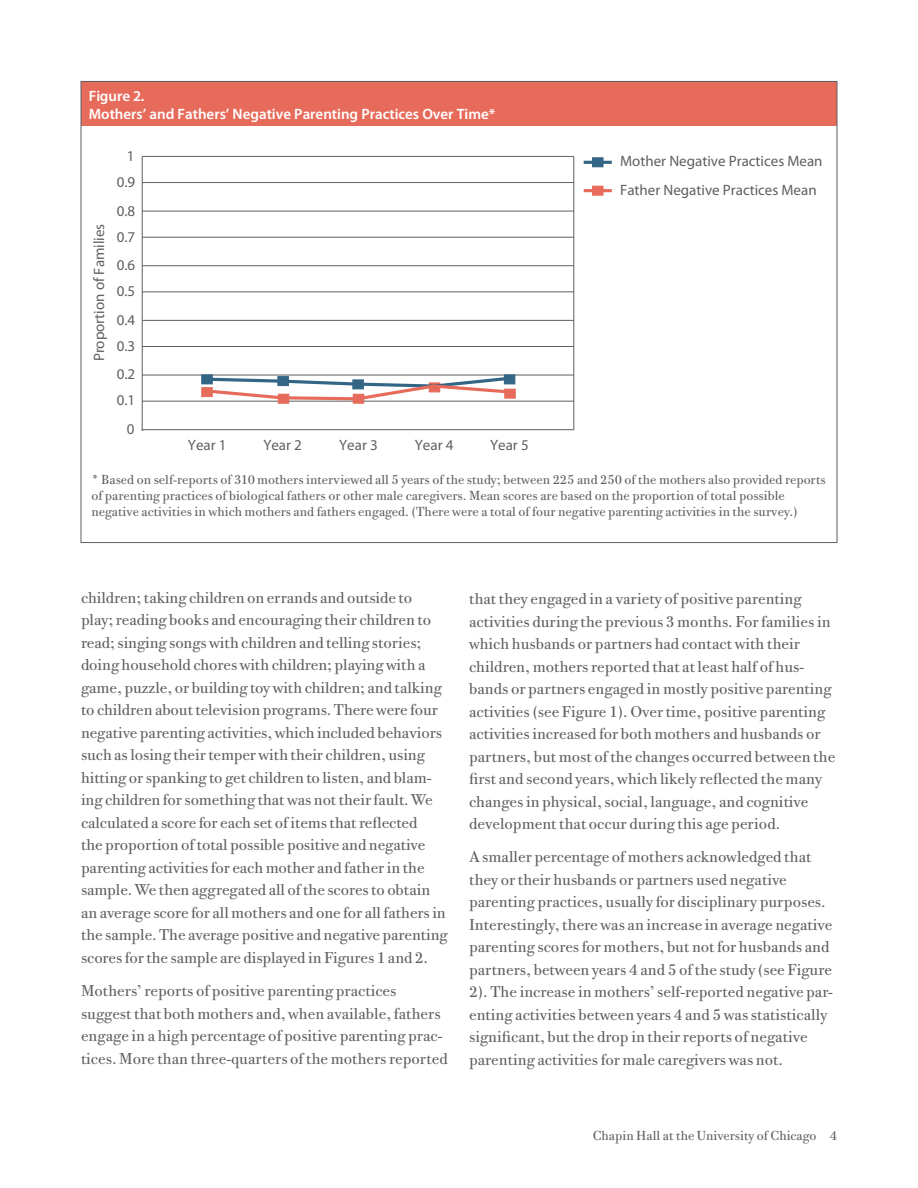
<style>
.page{position:relative;width:918px;height:1188px;background:#fff}
.page>*{position:absolute;margin:0;border:0;box-sizing:border-box;transform-origin:0 0}
.BodyCopy{font:15.75px/22.5px "Bodoni Twe ITC Std";color:#5f5f62}
.t1{font:15px/28.8px "Myriad Pro";color:#5f5f62}
.t2{font:600 15px/18px "Myriad Pro";color:#fff}
.t3{font:13.2px/15.8px "Bodoni Twe ITC Std";color:#5f5f62}
</style>
<div class="page">
<div style="left:81px;top:81px;width:755px;height:45px;background:#e76b5b"></div>
<hr style="left:142px;top:320px;width:432px;height:1px;background:#5f5f62">
<hr style="left:142px;top:375px;width:432px;height:1px;background:#5f5f62">
<hr style="left:142px;top:265px;width:432px;height:1px;background:#5f5f62">
<hr style="left:574px;top:156px;width:1px;height:274px;background:#5f5f62">
<hr style="left:142px;top:156px;width:1px;height:275px;background:#5f5f62">
<hr style="left:142px;top:211px;width:432px;height:1px;background:#5f5f62">
<hr style="left:142px;top:156px;width:432px;height:1px;background:#5f5f62">
<hr style="left:142px;top:429px;width:432px;height:1px;background:#5f5f62">
<hr style="left:584px;top:161px;width:28px;height:3px;background:#336584">
<hr style="left:584px;top:189px;width:28px;height:3px;background:#e76b5b">
<div style="left:592px;top:186px;width:11px;height:10px;background:#e76b5b;border:1px solid #e76b5b"></div>
<div style="left:592px;top:157px;width:11px;height:10px;background:#336584;border:1px solid #336584"></div>
<svg style="left:201px;top:375px;width:2px;height:9px"></svg>
<hr style="left:142px;top:346px;width:432px;height:1px;background:#5f5f62">
<hr style="left:142px;top:401px;width:432px;height:1px;background:#5f5f62">
<hr style="left:142px;top:292px;width:432px;height:1px;background:#5f5f62">
<hr style="left:142px;top:237px;width:432px;height:1px;background:#5f5f62">
<hr style="left:142px;top:182px;width:432px;height:1px;background:#5f5f62">
<div style="left:504px;top:375px;width:11px;height:9px;background:#3c6c89"></div>
<svg style="left:201px;top:387px;width:2px;height:10px"></svg>
<svg style="left:278px;top:402px;width:11px;height:2px"></svg>
<svg style="left:353px;top:402px;width:11px;height:2px"></svg>
<svg style="left:514px;top:389px;width:2px;height:10px"></svg>
<svg style="left:203px;top:375px;width:311px;height:27px"></svg>
<p class="t2" style="left:89px;top:86px;width:408px">Figure 2.<br>Mothers’ and Fathers’ Negative Parenting Practices Over Time*</p>
<p class="t1" style="left:127px;top:141px;width:9px">1</p>
<p class="t1" style="left:117px;top:168px;width:20px">0.9</p>
<p class="t1" style="left:84px;top:361px;width:139px;rotate:-90deg">Proportion of Families</p>
<p class="t1" style="left:117px;top:196px;width:20px">0.8</p>
<p class="t1" style="left:117px;top:222px;width:20px">0.7</p>
<p class="t1" style="left:117px;top:250px;width:20px">0.6</p>
<p class="t1" style="left:117px;top:277px;width:20px">0.5</p>
<p class="t1" style="left:117px;top:305px;width:20px">0.4</p>
<p class="t1" style="left:117px;top:331px;width:20px">0.3</p>
<p class="t1" style="left:117px;top:359px;width:20px">0.2</p>
<p class="t1" style="left:117px;top:386px;width:20px">0.1</p>
<p class="t1" style="left:127px;top:414px;width:9px">0</p>
<p class="t1" style="left:188px;top:430px;width:40px">Year 1</p>
<p class="t1" style="left:263px;top:430px;width:40px">Year 2</p>
<p class="t1" style="left:339px;top:430px;width:40px">Year 3</p>
<p class="t1" style="left:415px;top:430px;width:40px">Year 4</p>
<p class="t1" style="left:490px;top:430px;width:40px">Year 5</p>
<p class="t1" style="left:620px;top:147px;width:204px">Mother Negative Practices Mean<br>Father Negative Practices Mean</p>
<p class="t3" style="left:91px;top:472px;width:736px">* Based on self-reports of 310 mothers interviewed all 5 years of the study; between 225 and 250 of the mothers also provided reports of parenting practices of biological fathers or other male caregivers. Mean scores are based on the proportion of total possible negative activities in which mothers and fathers engaged. (There were a total of four negative parenting activities in the survey.)</p>
<p class="BodyCopy" style="left:81px;top:587px;width:368px">children; taking children on errands and outside to play; reading books and encouraging their children to read; singing songs with children and telling stories; doing household chores with children; playing with a game, puzzle, or building toy with children; and talking to children about television programs. There were four negative parenting activities, which included behaviors such as losing their temper with their children, using hitting or spanking to get children to listen, and blam&shy;ing children for something that was not their fault. We calculated a score for each set of items that reflected<br>the proportion of total possible positive and negative parenting activities for each mother and father in the sample. We then aggregated all of the scores to obtain an average score for all mothers and one for all fathers in the sample. The average positive and negative parenting scores for the sample are displayed in Figures 1 and 2.</p>
<p class="BodyCopy" style="left:81px;top:980px;width:368px">Mothers’ reports of positive parenting practices suggest that both mothers and, when available, fathers engage in a high percentage of positive parenting prac&shy;tices. More than three-quarters of the mothers reported</p>
<p class="BodyCopy" style="left:469px;top:588px;width:368px">that they engaged in a variety of positive parenting activities during the previous 3 months. For families in which husbands or partners had contact with their children, mothers reported that at least half of hus&shy;bands or partners engaged in mostly positive parenting activities (see Figure 1). Over time, positive parenting activities increased for both mothers and husbands or partners, but most of the changes occurred between the first and second years, which likely reflected the many changes in physical, social, language, and cognitive development that occur during this age period.</p>
<p class="BodyCopy" style="left:469px;top:846px;width:365px">A smaller percentage of mothers acknowledged that they or their husbands or partners used negative parenting practices, usually for disciplinary purposes.<br>Interestingly, there was an increase in average negative parenting scores for mothers, but not for husbands and partners, between years 4 and 5 of the study (see Figure 2). The increase in mothers’ self-reported negative par&shy;enting activities between years 4 and 5 was statistically significant, but the drop in their reports of negative parenting activities for male caregivers was not.</p>
<p class="t3" style="left:593px;top:1128px;width:246px">Chapin Hall at the University of Chicago 4</p>
</div>
